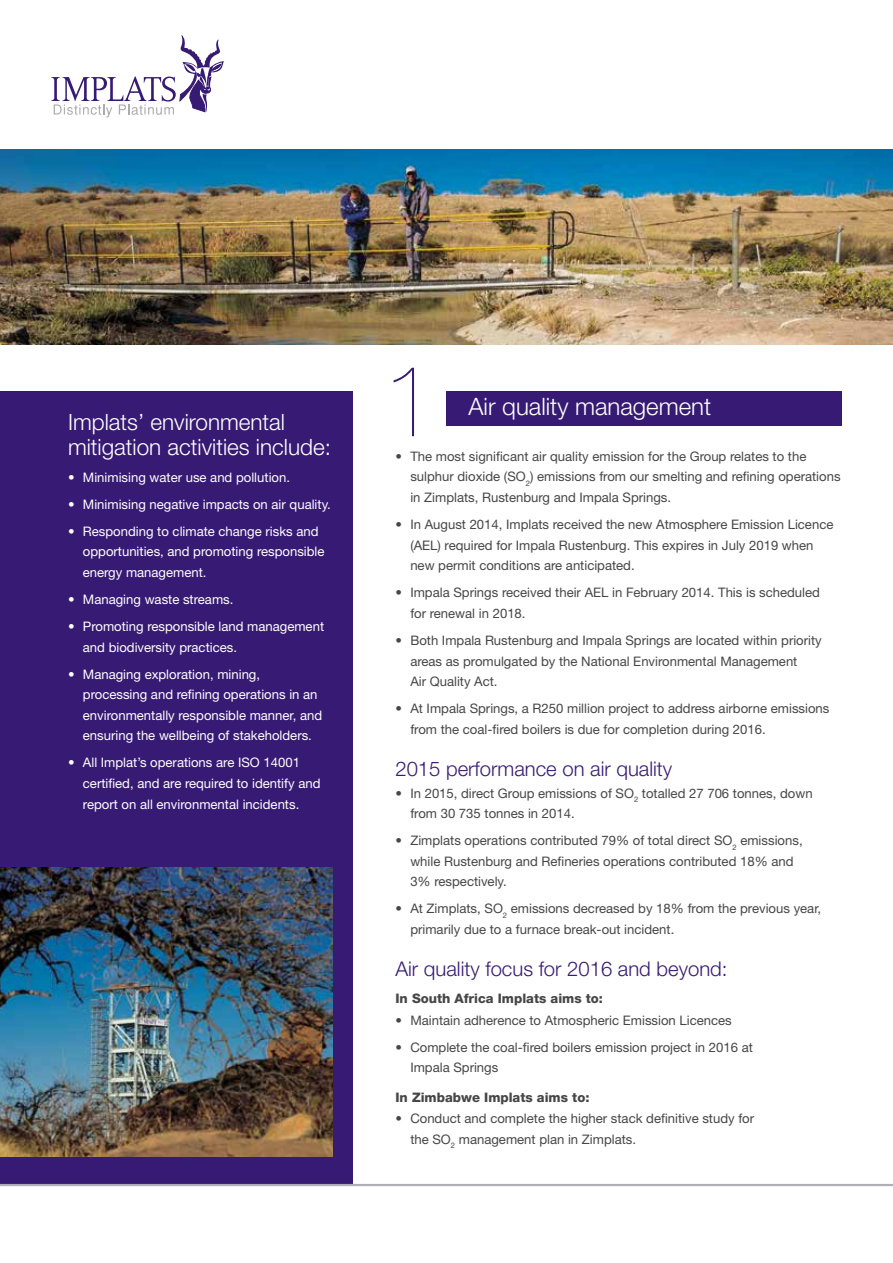
<style>
.page{position:relative;width:893px;height:1263px;background:#fff}
.page>*{position:absolute;margin:0;border:0;box-sizing:border-box;transform-origin:0 0}
.t1{font:200 100.65px "Helvetica Neue LT Std";color:#371a74}
.t2{font:300 24px "Helvetica Neue LT Std";color:#fff}
.t3{font:300 22.5px/24.8px "Helvetica Neue LT Std";color:#fff}
.t4{font:300 20.25px "Helvetica Neue LT Std";color:#371a74}
.t5{font:13.2px/20.5px "Helvetica Neue LT Std";color:#464646}
.t6{font:13.2px/20.5px "Helvetica Neue LT Std";color:#fff}
.t7{font:800 13.2px "Helvetica Neue LT Std";color:#464646}
</style>
<div class="page">
<img style="left:0;top:150px;width:893px;height:194px">
<div style="left:0;top:391px;width:353px;height:794px;background:#371a74"></div>
<img style="left:0;top:867px;width:332px;height:290px">
<hr style="left:0;top:1184px;width:893px;height:2px;background:#acb0b5">
<div style="left:434px;top:391px;width:408px;height:34px;background:#371a74"></div>
<div style="left:382px;top:364px;width:64px;height:77px;background:#fff"></div>
<svg style="left:51px;top:35px;width:173px;height:82px"></svg>
<h3 class="t3" style="left:68px;top:409px;width:264px">Implats’ environmental mitigation activities include:</h3>
<p class="t6" style="left:68px;top:467px;width:224px">• Minimising water use and pollution.</p>
<p class="t6" style="left:68px;top:494px;width:264px">• Minimising negative impacts on air quality.</p>
<p class="t6" style="left:83px;top:521px;width:243px;text-indent:-15px">• Responding to climate change risks and opportunities, and promoting responsible energy management.</p>
<p class="t6" style="left:68px;top:589px;width:167px">• Managing waste streams.</p>
<p class="t6" style="left:83px;top:616px;width:243px;text-indent:-15px">• Promoting responsible land management and biodiversity practices.</p>
<p class="t6" style="left:83px;top:663px;width:241px;text-indent:-15px">• Managing exploration, mining, processing and refining operations in an environmentally responsible manner, and ensuring the wellbeing of stakeholders.</p>
<p class="t6" style="left:83px;top:752px;width:239px;text-indent:-15px">• All Implat’s operations are ISO 14001 certified, and are required to identify and report on all environmental incidents.</p>
<h1 class="t1" style="left:382px;top:342px;width:57px">1</h1>
<h2 class="t2" style="left:468px;top:392px;width:244px">Air quality management</h2>
<p class="t5" style="left:410px;top:445px;width:432px;text-indent:-15px">• The most significant air quality emission for the Group relates to the sulphur dioxide (SO<sub>2</sub>) emissions from our smelting and refining operations in Zimplats, Rustenburg and Impala Springs.</p>
<p class="t5" style="left:410px;top:514px;width:425px;text-indent:-15px">• In August 2014, Implats received the new Atmosphere Emission Licence (AEL) required for Impala Rustenburg. This expires in July 2019 when new permit conditions are anticipated.</p>
<p class="t5" style="left:410px;top:582px;width:411px;text-indent:-15px">• Impala Springs received their AEL in February 2014. This is scheduled for renewal in 2018.</p>
<p class="t5" style="left:410px;top:630px;width:413px;text-indent:-15px">• Both Impala Rustenburg and Impala Springs are located within priority areas as promulgated by the National Environmental Management<br>Air Quality Act.</p>
<p class="t5" style="left:410px;top:698px;width:421px;text-indent:-15px">• At Impala Springs, a R250 million project to address airborne emissions from the coal-fired boilers is due for completion during 2016.</p>
<h3 class="t4" style="left:395px;top:756px;width:278px">2015 performance on air quality</h3>
<p class="t5" style="left:410px;top:782px;width:404px;text-indent:-15px">• In 2015, direct Group emissions of SO<sub>2</sub> totalled 27 706 tonnes, down from 30 735 tonnes in 2014.</p>
<p class="t5" style="left:410px;top:830px;width:394px;text-indent:-15px">• Zimplats operations contributed 79% of total direct SO<sub>2</sub> emissions, while Rustenburg and Refineries operations contributed 18% and<br>3% respectively.</p>
<p class="t5" style="left:410px;top:898px;width:412px;text-indent:-15px">• At Zimplats, SO<sub>2</sub> emissions decreased by 18% from the previous year, primarily due to a furnace break-out incident.</p>
<h3 class="t4" style="left:395px;top:956px;width:333px">Air quality focus for 2016 and beyond:</h3>
<p class="t7" style="left:395px;top:990px;width:209px">In South Africa Implats aims to:</p>
<p class="t5" style="left:395px;top:1009px;width:338px">• Maintain adherence to Atmospheric Emission Licences</p>
<p class="t5" style="left:410px;top:1036px;width:344px;text-indent:-15px">• Complete the coal-fired boilers emission project in 2016 at<br>Impala Springs</p>
<p class="t7" style="left:395px;top:1089px;width:196px">In Zimbabwe Implats aims to:</p>
<p class="t5" style="left:410px;top:1108px;width:345px;text-indent:-15px">• Conduct and complete the higher stack definitive study for the SO<sub>2</sub> management plan in Zimplats.</p>
</div>
